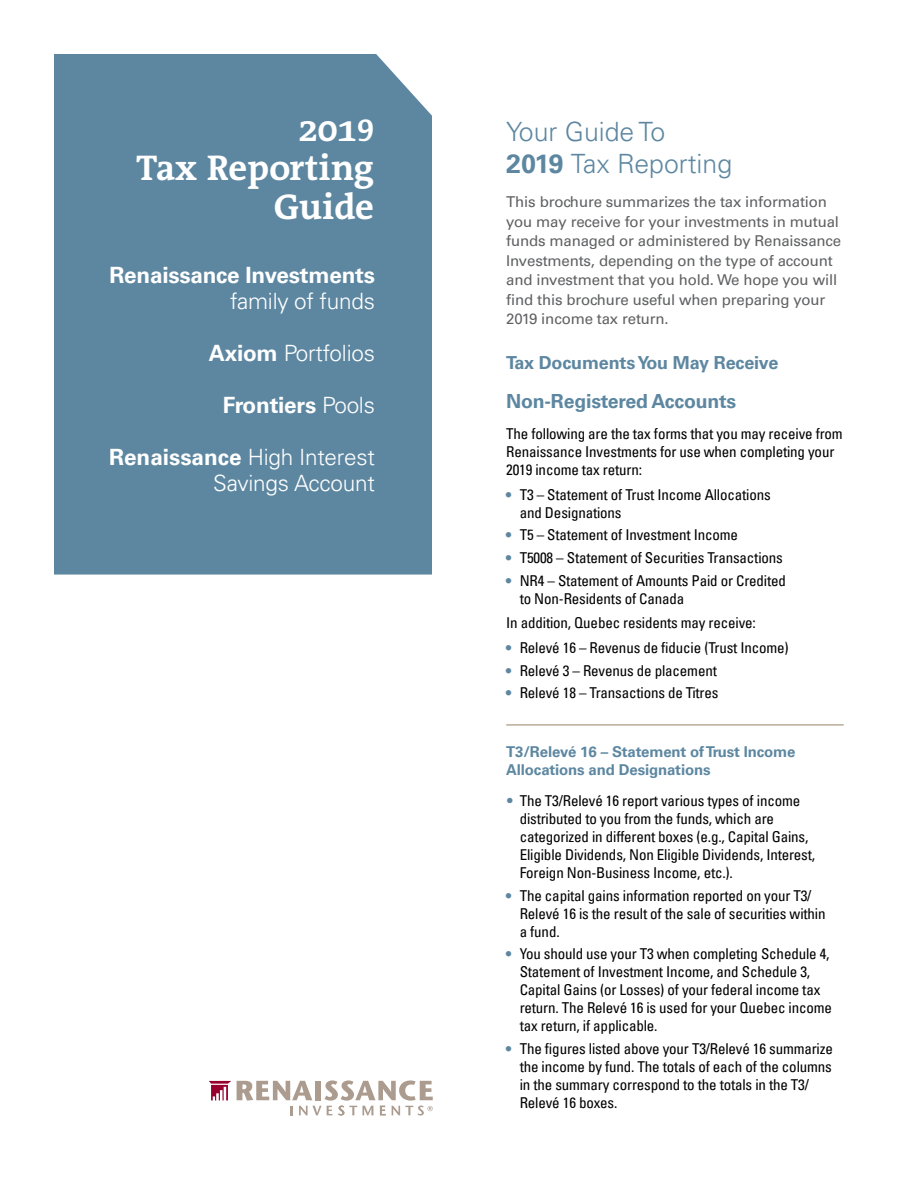
<style>
.page{position:relative;width:918px;height:1188px;background:#fff}
.page>*{position:absolute;margin:0;border:0;box-sizing:border-box;transform-origin:0 0}
.document_header{font:700 36px/39px "The Antiqua Sun OT";color:#fff;text-align:right}
.document_header-2{font:300 26.7px/32px "Univers LT Pro 45";color:#5d87a1}
.document_header-3{font:300 22.5px/26px "Univers LT Pro 45";letter-spacing:-.01em;color:#fff;text-align:right}
.document_header-4{font:700 22.5px/26px "Univers LT Pro 65";letter-spacing:-.01em;color:#fff;text-align:right}
.secondary_level_head{font:700 19.5px "Univers LT Pro 65";letter-spacing:-.01em;color:#5d87a1}
.secondary_level_head-2{font:700 18px "Univers LT Pro 65";letter-spacing:-.01em;color:#5d87a1}
.t1{font:condensed 15px/18px "Univers LT Pro";letter-spacing:-.01em;color:#000}
.t2{font:15px/19.5px "Univers LT Pro 55 Roman";letter-spacing:-.01em;color:#5f6062}
.t3{font:700 15px/18px "Univers LT Pro 65";letter-spacing:-.01em;color:#5d87a1}
.s1{font-size:30px}
.s2{font-family:"Univers LT Pro 45";font-weight:300}
.s3{font-family:"Univers LT Pro 65";font-weight:700}
.s4{color:#5d87a1}
.s5{font-family:"Univers LT Pro 45";font-weight:300;font-stretch:normal;color:#5d87a1}
</style>
<div class="page">
<hr style="left:506px;top:724px;width:338px;height:2px;background:#b9ab96">
<svg style="left:209px;top:1081px;width:22px;height:19px"></svg>
<svg style="left:237px;top:1080px;width:196px;height:36px"></svg>
<div style="left:54px;top:54px;width:378px;height:521px;background:#5d87a1"></div>
<p class="document_header" style="left:298px;top:111px;width:77px">201<span class="s1">9</span></p>
<p class="document_header" style="left:136px;top:150px;width:239px">Tax Reporting<br>Guide</p>
<p class="document_header-4" style="left:110px;top:261px;width:267px">Renaissance Investments <span class="s2">family of funds</span></p>
<p class="document_header-3" style="left:209px;top:339px;width:168px"><span class="s3">Axiom</span> Portfolios</p>
<p class="document_header-4" style="left:223px;top:391px;width:154px">Frontiers <span class="s2">Pools</span></p>
<p class="document_header-3" style="left:109px;top:443px;width:267px"><span class="s3">Renaissance</span> High Interest<br>Savings Account</p>
<p class="document_header-2" style="left:506px;top:115px;width:227px">Your Guide To<br><span class="s3">2019</span> Tax Reporting</p>
<p class="t2" style="left:506px;top:192px;width:336px">This brochure summarizes the tax information you may receive for your investments in mutual funds managed or administered by Renaissance Investments, depending on the type of account and investment that you hold. We hope you will find this brochure useful when preparing your 2019 income tax return.</p>
<p class="secondary_level_head-2" style="left:506px;top:350px;width:274px">Tax Documents You May Receive</p>
<p class="secondary_level_head" style="left:506px;top:387px;width:232px">Non-Registered Accounts</p>
<p class="t1" style="left:506px;top:424px;width:338px">The following are the tax forms that you may receive from<br>Renaissance Investments for use when completing your<br>2019 income tax return:</p>
<p class="t1" style="left:520px;top:485px;width:252px;text-indent:-14px"><span class="s4">•</span> T3 – Statement of Trust Income Allocations and Designations</p>
<p class="t1" style="left:506px;top:526px;width:233px"><span class="s4">•</span> T5 – Statement of Investment Income</p>
<p class="t1" style="left:506px;top:548px;width:278px"><span class="s4">•</span> T5008 – Statement of Securities Transactions</p>
<p class="t1" style="left:520px;top:571px;width:268px;text-indent:-14px"><span class="s4">•</span> NR4 – Statement of Amounts Paid or Credited to Non-Residents of Canada</p>
<p class="t1" style="left:506px;top:614px;width:251px">In addition, Quebec residents may receive:</p>
<p class="t1" style="left:506px;top:638px;width:284px"><span class="s4">•</span> Relevé 16 – Revenus de fiducie (Trust Income)</p>
<p class="t1" style="left:506px;top:661px;width:212px"><span class="s4">•</span> Relevé 3 – Revenus de placement</p>
<p class="t1" style="left:506px;top:684px;width:214px"><span class="s4">•</span> Relevé 18 – Transactions de Titres</p>
<p class="t3" style="left:506px;top:742px;width:291px">T3/Relevé 16 – Statement of Trust Income<br>Allocations and Designations</p>
<p class="t1" style="left:520px;top:792px;width:297px;text-indent:-14px"><span class="s5">•</span> The T3/Relevé 16 report various types of income distributed to you from the funds, which are categorized in different boxes (e.g., Capital Gains, Eligible Dividends, Non Eligible Dividends, Interest, Foreign Non-Business Income, etc.).</p>
<p class="t1" style="left:520px;top:886px;width:307px;text-indent:-14px"><span class="s4">•</span> The capital gains information reported on your T3/<br>Relevé 16 is the result of the sale of securities within a fund.</p>
<p class="t1" style="left:520px;top:945px;width:314px;text-indent:-14px"><span class="s4">•</span> You should use your T3 when completing Schedule 4, Statement of Investment Income, and Schedule 3, Capital Gains (or Losses) of your federal income tax return. The Relevé 16 is used for your Quebec income tax return, if applicable.</p>
<p class="t1" style="left:520px;top:1039px;width:315px;text-indent:-14px"><span class="s4">•</span> The figures listed above your T3/Relevé 16 summarize the income by fund. The totals of each of the columns in the summary correspond to the totals in the T3/ Relevé 16 boxes.</p>
</div>
